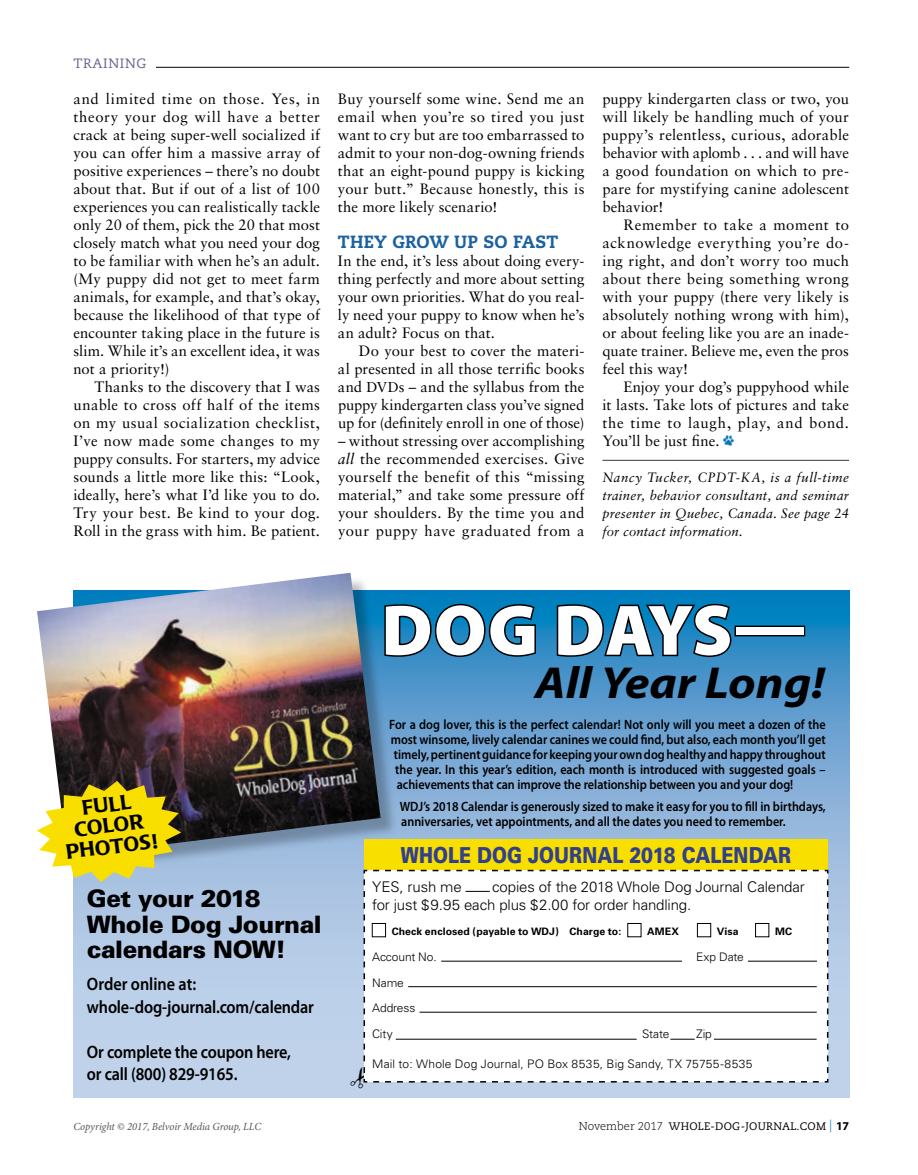
<style>
.page{position:relative;width:918px;height:1175px;background:#fff}
.page>*{position:absolute;margin:0;border:0;box-sizing:border-box;transform-origin:0 0}
.t1{font:900 72px "Myriad Pro";letter-spacing:.005em;color:#fff}
.t2{font:italic 700 45px "Myriad Pro";color:#000;scale:1.1 1}
.t3{font:900 24px/25.5px "Univers";letter-spacing:-.02em;color:#000}
.t4{font:900 22.05px "Univers";color:#32408c;scale:.82 1}
.t5{font:500 20.55px/21px "Poppl Laudatio";color:#000;text-align:center}
.t6{font:600 18px/22.5px "Myriad Pro";letter-spacing:-.01em;color:#000;scale:.9 1}
.t7{font:800 17.7px "Caecilia LT Std";letter-spacing:.01em;color:#1b619f}
.t8{font:15px/18px "Sabon LT Std";letter-spacing:.01em;color:#000;text-align:justify}
.t9{font:300 14.7px/18px "Univers";letter-spacing:-.01em;color:#000}
.t10{font:600 13.5px/15px "Myriad Pro";color:#000;scale:.9 1}
.t11{font:italic 13.5px/18px "Sabon LT Std";letter-spacing:.015em;color:#000;text-align:justify}
.t12{font:13.5px "Caecilia LT Std";letter-spacing:.05em;color:#6a628b}
.t13{font:300 11.7px "Univers";letter-spacing:.01em;color:#000}
.t14{font:300 11.7px/25.5px "Univers";letter-spacing:-.01em;color:#000}
.t15{font:italic 10.8px "Minion Pro";letter-spacing:-.01em;color:#555}
.t16{font:10.8px "Caecilia LT Std";letter-spacing:.02em;color:#000}
.t17{font:700 10.35px "Univers";letter-spacing:.005em;color:#000}
.s1{font-size:14.25px}
.s2{font-style:italic}
.s3{font-weight:300;font-size:11.25px}
.s4{font-family:"Minion Pro";font-size:12.45px;color:#2e87c1}
.s5{font-family:"Myriad Pro";font-weight:700;font-size:12px}
</style>
<div class="page">
<hr style="left:156px;top:67px;width:693px;height:1px;background:#000">
<svg style="left:74px;top:590px;width:776px;height:507px"></svg>
<svg style="left:399px;top:602px;width:138px;height:56px"></svg>
<svg style="left:555px;top:602px;width:178px;height:56px"></svg>
<div style="left:735px;top:625px;width:70px;height:11px;border:3px solid #000"></div>
<div style="left:364px;top:839px;width:464px;height:34px;background:#f8df00"></div>
<svg style="left:363px;top:869px;width:466px;height:214px"></svg>
<div style="left:372px;top:923px;width:14px;height:14px;border:1px solid #000"></div>
<div style="left:628px;top:923px;width:13px;height:14px;border:1px solid #000"></div>
<div style="left:697px;top:923px;width:14px;height:14px;border:1px solid #000"></div>
<div style="left:755px;top:923px;width:14px;height:14px;border:1px solid #000"></div>
<div style="left:40px;top:575px;width:359px;height:299px;background:#000;opacity:.26"></div>
<img style="left:37px;top:573px;width:344px;height:283px">
<svg style="left:37px;top:781px;width:144px;height:101px"></svg>
<hr style="left:603px;top:460px;width:246px;height:1px;background:#373737">
<svg style="left:724px;top:435px;width:10px;height:10px"></svg>
<svg style="left:465px;top:891px;width:25px;height:1px"></svg>
<hr style="left:441px;top:960px;width:241px;height:1px;background:#000">
<hr style="left:748px;top:960px;width:69px;height:1px;background:#000">
<hr style="left:408px;top:986px;width:409px;height:1px;background:#000">
<hr style="left:420px;top:1011px;width:397px;height:1px;background:#000">
<hr style="left:396px;top:1038px;width:241px;height:1px;background:#000">
<hr style="left:714px;top:1038px;width:103px;height:1px;background:#000">
<svg style="left:670px;top:1038px;width:25px;height:1px"></svg>
<svg style="left:350px;top:879px;width:17px;height:209px"></svg>
<p class="t12" style="left:74px;top:55px;width:74px">TRAINING</p>
<p class="t8" style="left:74px;top:89px;width:248px">and limited time on those. Yes, in theory your dog will have a better crack at being super-well socialized if you can offer him a massive array of positive experiences – there’s no doubt about that. But if out of a list of 100 experiences you can realistically tackle only 20 of them, pick the 20 that most closely match what you need your dog to be familiar with when he’s an adult. (My puppy did not get to meet farm animals, for example, and that’s okay, because the likelihood of that type of encounter taking place in the future is slim. While it’s an excellent idea, it was not a priority!)</p>
<p class="t8" style="left:74px;top:377px;width:248px;text-indent:21px">Thanks to the discovery that I was unable to cross off half of the items on my usual socialization checklist, I’ve now made some changes to my puppy consults. For starters, my advice sounds a little more like this: “Look, ideally, here’s what I’d like you to do.<br>Try your best. Be kind to your dog.<br>Roll in the grass with him. Be patient.</p>
<p class="t8" style="left:338px;top:89px;width:248px">Buy yourself some wine. Send me an email when you’re so tired you just want to cry but are too embarrassed to admit to your non-dog-owning friends that an eight-pound puppy is kicking your butt.” Because honestly, this is the more likely scenario!</p>
<p class="t7" style="left:338px;top:230px;width:222px">THEY GROW UP SO FAST</p>
<p class="t8" style="left:338px;top:251px;width:248px">In the end, it’s less about doing every&shy;thing perfectly and more about setting your own priorities. What do you real&shy;ly need your puppy to know when he’s an adult? Focus on that.</p>
<p class="t8" style="left:338px;top:341px;width:248px;text-indent:21px">Do your best to cover the materi&shy;al presented in all those terrific books and <span class="s1">DVD</span>s – and the syllabus from the puppy kindergarten class you’ve signed up for (definitely enroll in one of those)</p>
<p class="t8" style="left:338px;top:431px;width:248px">– without stressing over accomplishing <span class="s2">all</span> the recommended exercises. Give yourself the benefit of this “missing material,” and take some pressure off your shoulders. By the time you and your puppy have graduated from a</p>
<p class="t8" style="left:603px;top:89px;width:248px">puppy kindergarten class or two, you will likely be handling much of your puppy’s relentless, curious, adorable behavior with aplomb . . . and will have a good foundation on which to pre&shy;pare for mystifying canine adolescent behavior!</p>
<p class="t8" style="left:603px;top:215px;width:248px;text-indent:21px">Remember to take a moment to acknowledge everything you’re do&shy;ing right, and don’t worry too much about there being something wrong with your puppy (there very likely is absolutely nothing wrong with him), or about feeling like you are an inade&shy;quate trainer. Believe me, even the pros feel this way!</p>
<p class="t8" style="left:603px;top:377px;width:248px;text-indent:21px">Enjoy your dog’s puppyhood while it lasts. Take lots of pictures and take the time to laugh, play, and bond.<br>You’ll be just fine.</p>
<p class="t11" style="left:603px;top:468px;width:248px">Nancy Tucker, CPDT-KA, is a full-time trainer, behavior consultant, and seminar presenter in Quebec, Canada. See page 24 for contact information.</p>
<h3 class="t5" style="left:60px;top:800px;width:93px;rotate:-7deg">FULL<br>COLOR<br>PHOTOS!</h3>
<h3 class="t3" style="left:87px;top:885px;width:236px">Get your 2018<br>Whole Dog Journal calendars NOW!</h3>
<p class="t6" style="left:87px;top:972px;width:254px">Order online at: whole-dog-journal.com/calendar</p>
<p class="t6" style="left:87px;top:1040px;width:228px">Or complete the coupon here, or call (800) 829-9165.</p>
<h1 class="t1" style="left:381px;top:582px;width:426px">DOG DAYS—</h1>
<h2 class="t2" style="left:535px;top:654px;width:265px">All Year Long!</h2>
<p class="t10" style="left:389px;top:716px;width:487px">For a dog lover, this is the perfect calendar! Not only will you meet a dozen of the</p>
<p class="t10" style="left:391px;top:731px;width:485px">most winsome, lively calendar canines we could find, but also, each month you’ll get</p>
<p class="t10" style="left:394px;top:746px;width:482px">timely, pertinent guidance for keeping your own dog healthy and happy throughout</p>
<p class="t10" style="left:395px;top:761px;width:480px">the year. In this year’s edition, each month is introduced with suggested goals –</p>
<p class="t10" style="left:397px;top:776px;width:442px">achievements that can improve the relationship between you and your dog!</p>
<p class="t10" style="left:400px;top:798px;width:475px">WDJ’s 2018 Calendar is generously sized to make it easy for you to fill in birthdays, anniversaries, vet appointments, and all the dates you need to remember.</p>
<h3 class="t4" style="left:401px;top:841px;width:478px">WHOLE DOG JOURNAL 2018 CALENDAR</h3>
<p class="t9" style="left:372px;top:877px;width:434px;text-indent:120px">copies of the 2018 Whole Dog Journal Calendar for just $9.95 each plus $2.00 for order handling.</p>
<p class="t17" style="left:392px;top:925px;width:231px">Check enclosed (payable to WDJ) Charge to:</p>
<p class="t17" style="left:647px;top:925px;width:33px">AMEX</p>
<p class="t17" style="left:717px;top:925px;width:23px">Visa</p>
<p class="t17" style="left:775px;top:925px;width:19px">MC</p>
<p class="t13" style="left:372px;top:949px;width:66px">Account No.</p>
<p class="t13" style="left:696px;top:949px;width:49px">Exp Date</p>
<p class="t14" style="left:372px;top:969px;width:45px">Name<br>Address<br>City</p>
<p class="t9" style="left:372px;top:877px;width:91px">YES, rush me</p>
<p class="t13" style="left:642px;top:1026px;width:29px">State</p>
<p class="t13" style="left:696px;top:1026px;width:17px">Zip</p>
<p class="t13" style="left:372px;top:1056px;width:382px">Mail to: Whole Dog Journal, PO Box 8535, Big Sandy, TX 75755-8535</p>
<p class="t15" style="left:74px;top:1120px;width:189px">Copyright © 2017, Belvoir Media Group, LLC</p>
<p class="t16" style="left:579px;top:1120px;width:272px"><span class="s3">November 2017</span> WHOLE-DOG-JOURNAL.COM <span class="s4">|</span> <span class="s5">17</span></p>
</div>
